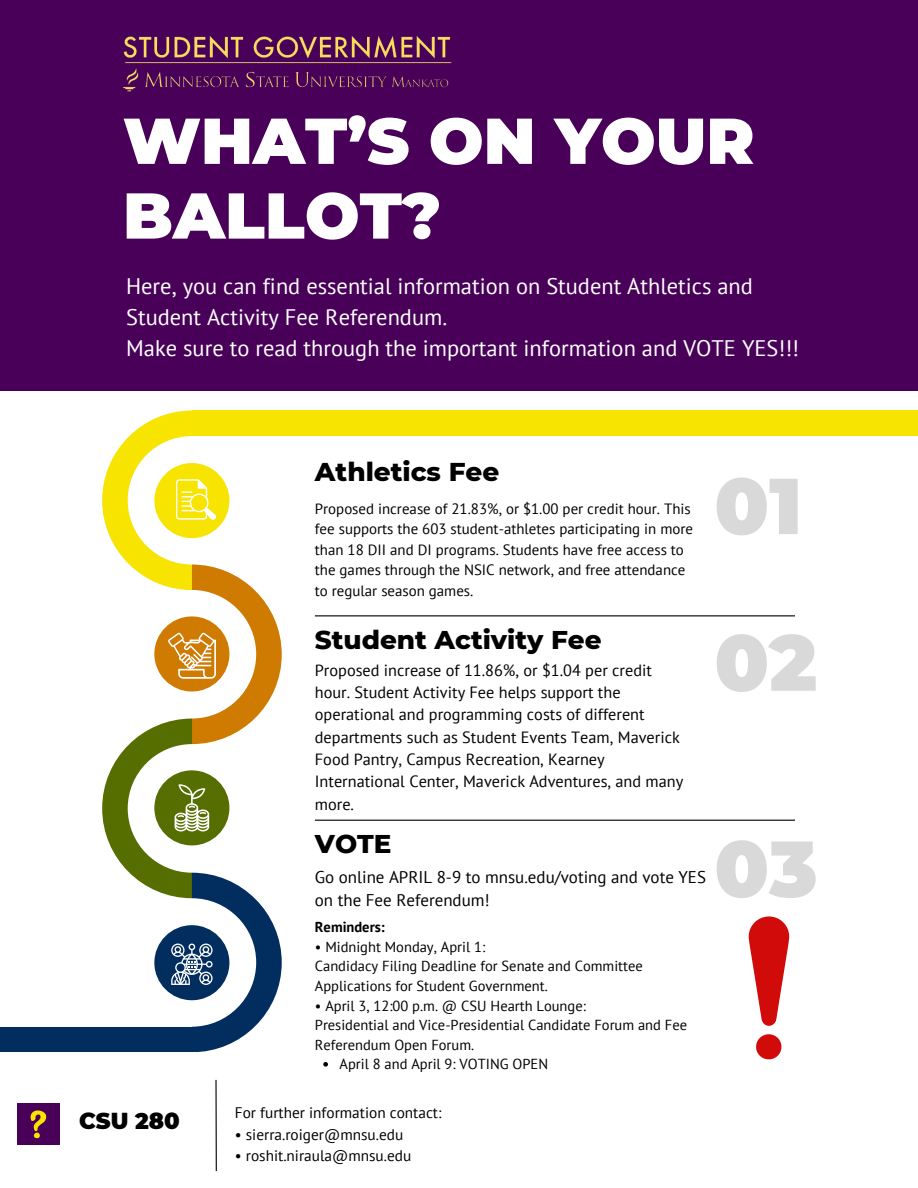
<style>
.page{position:relative;width:918px;height:1188px;background:#fff}
.page>*{position:absolute;margin:0;border:0;box-sizing:border-box;transform-origin:0 0}
.t1{font:900 79.05px "Montserrat";color:#d9d9d9}
.t2{font:900 64.65px/74.7px "Montserrat";color:#fff}
.t3{font:800 26.25px "Montserrat";color:#000}
.t4{font:22.5px/30.9px "PT Sans";color:#fff}
.t5{font:900 22.5px "Montserrat";color:#000}
.t6{font:16.95px/23.7px "PT Sans";color:#000}
.t7{font:16.2px/22.4px "PT Sans";color:#000}
.t8{font:15.3px "PT Sans";color:#000}
.t9{font:14.85px/20.5px "PT Sans";color:#000}
.t10{font:14.55px/19.6px "PT Sans";color:#000}
.t11{font:700 14.55px "PT Sans";color:#000}
</style>
<div class="page">
<div style="left:192px;top:411px;width:726px;height:25px;background:#f7e400"></div>
<div style="left:0;top:1027px;width:194px;height:25px;background:#012e5e"></div>
<svg style="left:102px;top:411px;width:180px;height:641px"></svg>
<hr style="left:315px;top:820px;width:480px;height:1px;background:#000">
<hr style="left:315px;top:615px;width:480px;height:1px;background:#000">
<hr style="left:215px;top:1080px;width:2px;height:91px;background:#000">
<div style="left:18px;top:1104px;width:42px;height:41px;background:#480059"></div>
<div style="left:0;top:0;width:918px;height:390px;background:#480059"></div>
<img style="left:123px;top:36px;width:329px;height:56px">
<svg style="left:30px;top:1110px;width:17px;height:29px"></svg>
<svg style="left:749px;top:916px;width:40px;height:144px"></svg>
<svg style="left:323px;top:1062px;width:5px;height:5px"></svg>
<p class="t2" style="left:123px;top:103px;width:633px">WHAT’S ON YOUR<br>BALLOT?</p>
<p class="t4" style="left:126px;top:271px;width:674px">Here, you can find essential information on Student Athletics and<br>Student Activity Fee Referendum.<br>Make sure to read through the important information and VOTE YES!!!</p>
<p class="t5" style="left:79px;top:1107px;width:102px">CSU 280</p>
<p class="t3" style="left:315px;top:456px;width:186px">Athletics Fee</p>
<p class="t9" style="left:315px;top:498px;width:380px">Proposed increase of 21.83%, or $1.00 per credit hour. This fee supports the 603 student-athletes participating in more than 18 DII and DI programs. Students have free access to the games through the NSIC network, and free attendance to regular season games.</p>
<h5 class="t1" style="left:714px;top:458px;width:89px">01</h5>
<p class="t3" style="left:315px;top:624px;width:288px">Student Activity Fee</p>
<h1 class="t7" style="left:315px;top:658px;width:370px">Proposed increase of 11.86%, or $1.04 per credit hour. Student Activity Fee helps support the operational and programming costs of different departments such as Student Events Team, Maverick Food Pantry, Campus Recreation, Kearney International Center, Maverick Adventures, and many more.</h1>
<p class="t3" style="left:315px;top:828px;width:78px">VOTE</p>
<p class="t6" style="left:315px;top:865px;width:393px">Go online APRIL 8-9 to mnsu.edu/voting and vote YES on the Fee Referendum!</p>
<p class="t11" style="left:315px;top:917px;width:71px">Reminders:</p>
<p class="t10" style="left:315px;top:937px;width:172px">• Midnight Monday, April 1:</p>
<h3 class="t10" style="left:315px;top:956px;width:329px">Candidacy Filing Deadline for Senate and Committee<br>Applications for Student Government.</h3>
<h6 class="t10" style="left:315px;top:995px;width:273px">• April 3, 12:00 p.m. @ CSU Hearth Lounge:</h6>
<p class="t10" style="left:315px;top:1015px;width:374px">Presidential and Vice-Presidential Candidate Forum and Fee<br>Referendum Open Forum.</p>
<h2 class="t10" style="left:340px;top:1054px;width:210px">April 8 and April 9: VOTING OPEN</h2>
<p class="t1" style="left:714px;top:614px;width:104px">02</p>
<p class="t1" style="left:714px;top:820px;width:105px">03</p>
<h3 class="t8" style="left:235px;top:1103px;width:208px">For further information contact:</h3>
<h3 class="t8" style="left:235px;top:1124px;width:170px">• sierra.roiger@mnsu.edu</h3>
<h3 class="t8" style="left:235px;top:1146px;width:178px">• roshit.niraula@mnsu.edu</h3>
</div>
